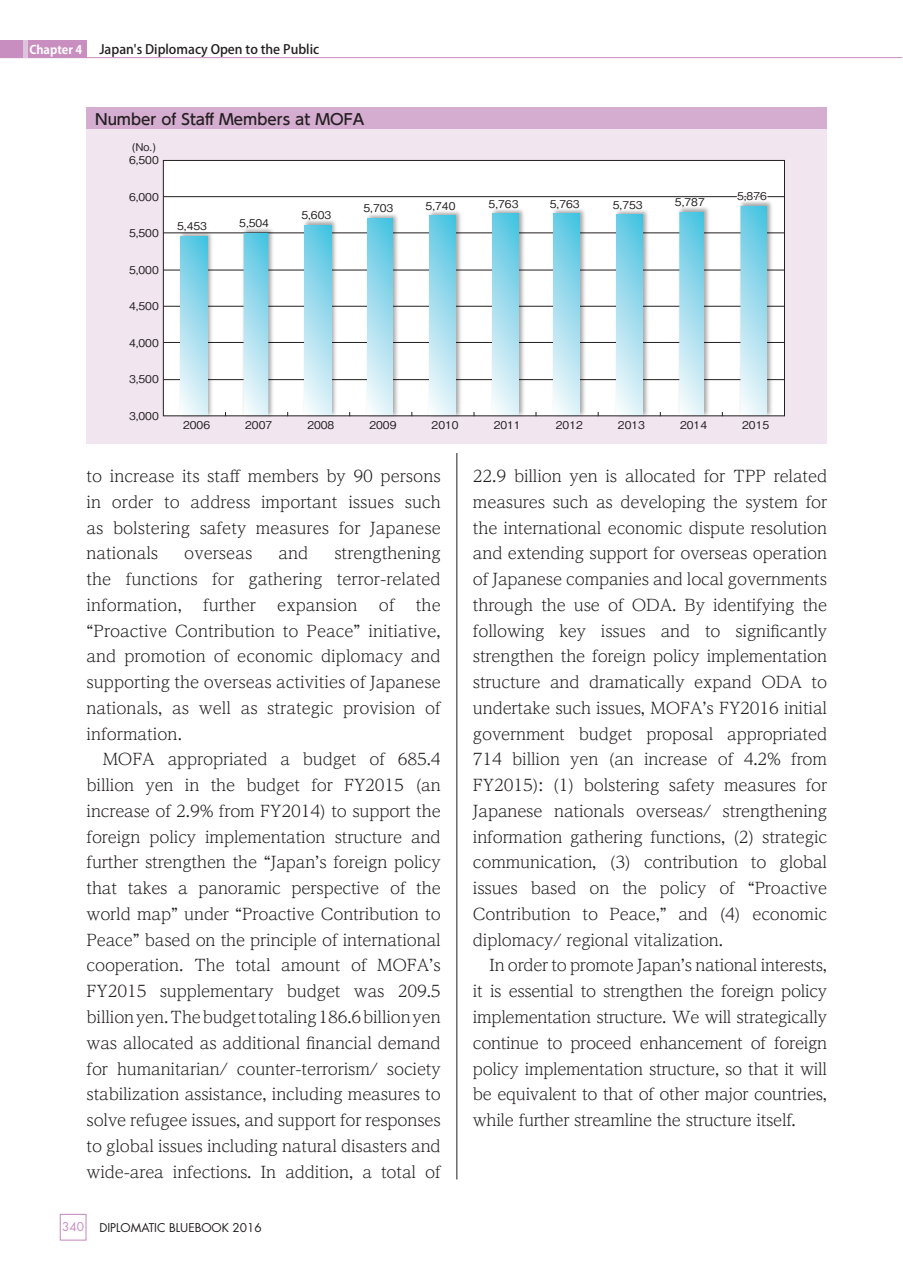
<style>
.page{position:relative;width:903px;height:1275px;background:#fff}
.page>*{position:absolute;margin:0;border:0;box-sizing:border-box;transform-origin:0 0}
.t1{font:300 16.1px/25.7px "UD Reimin Pro";color:#231f20;text-align:justify}
.t2{font:500 15.05px "UD Shin Go Pro";color:#231f20}
.t3{font:500 12.95px "Koz Go Pro";color:#231f20}
.t4{font:11.72px "Futura Std";color:#231f20}
.t5{font:700 11.72px "Koz Go Pro";color:#fff}
.t6{font:11.72px "Futura Std";color:#c78ebf}
.t7{font:500 10.67px "Gothic BBB Pro";color:#231f20}
</style>
<div class="page">
<hr style="left:456px;top:107px;width:1px;height:1072px;background:#231f20">
<div style="left:87px;top:107px;width:740px;height:22px;background:#d4add0"></div>
<div style="left:87px;top:129px;width:740px;height:315px;background:#f1e5f0"></div>
<div style="left:163px;top:160px;width:621px;height:256px;background:#fff"></div>
<hr style="left:163px;top:196px;width:621px;height:1px;background:#231f20">
<hr style="left:163px;top:233px;width:621px;height:1px;background:#231f20">
<hr style="left:163px;top:270px;width:621px;height:1px;background:#231f20">
<hr style="left:163px;top:306px;width:621px;height:1px;background:#231f20">
<hr style="left:163px;top:342px;width:621px;height:1px;background:#231f20">
<hr style="left:163px;top:379px;width:621px;height:1px;background:#231f20">
<img style="left:178px;top:232px;width:37px;height:185px">
<svg style="left:181px;top:237px;width:26px;height:177px;background:#a3deee"></svg>
<img style="left:241px;top:228px;width:35px;height:189px">
<svg style="left:244px;top:233px;width:24px;height:181px;background:#a3deee"></svg>
<img style="left:302px;top:220px;width:37px;height:197px">
<svg style="left:305px;top:225px;width:26px;height:189px;background:#a3deee"></svg>
<img style="left:365px;top:214px;width:35px;height:203px">
<svg style="left:368px;top:219px;width:24px;height:195px;background:#a3deee"></svg>
<img style="left:426px;top:211px;width:37px;height:206px">
<svg style="left:429px;top:216px;width:27px;height:198px;background:#a2deee"></svg>
<img style="left:489px;top:209px;width:37px;height:208px">
<svg style="left:492px;top:214px;width:27px;height:200px;background:#a2deee"></svg>
<img style="left:550px;top:209px;width:37px;height:208px">
<svg style="left:553px;top:214px;width:27px;height:200px;background:#a3deee"></svg>
<img style="left:613px;top:210px;width:37px;height:207px">
<svg style="left:616px;top:215px;width:27px;height:199px;background:#a3deee"></svg>
<img style="left:676px;top:207px;width:35px;height:210px">
<svg style="left:679px;top:212px;width:25px;height:202px;background:#a3deee"></svg>
<img style="left:737px;top:202px;width:37px;height:215px">
<div style="left:163px;top:160px;width:622px;height:256px;border:1px solid #231f20"></div>
<svg style="left:735px;top:196px;width:34px;height:220px"></svg>
<div style="left:60px;top:1214px;width:27px;height:27px;border:1px solid #c78ebf"></div>
<hr style="left:1px;top:57px;width:901px;height:1px;background:#c78ebf">
<div style="left:1px;top:41px;width:86px;height:17px;background:#c78ebf"></div>
<hr style="left:24px;top:41px;width:4px;height:17px;background:#dfc3dd">
<p class="t5" style="left:29px;top:42px;width:54px">Chapter 4</p>
<p class="t3" style="left:99px;top:41px;width:221px">Japan's Diplomacy Open to the Public</p>
<p class="t2" style="left:95px;top:107px;width:271px">Number of Staff Members at MOFA</p>
<p class="t7" style="left:132px;top:139px;width:25px">(No.)</p>
<p class="t7" style="left:129px;top:152px;width:31px">6,500</p>
<p class="t7" style="left:129px;top:188px;width:31px">6,000</p>
<p class="t7" style="left:129px;top:225px;width:31px">5,500</p>
<p class="t7" style="left:129px;top:261px;width:31px">5,000</p>
<p class="t7" style="left:129px;top:298px;width:31px">4,500</p>
<p class="t7" style="left:129px;top:334px;width:31px">4,000</p>
<p class="t7" style="left:129px;top:371px;width:31px">3,500</p>
<p class="t7" style="left:129px;top:407px;width:31px">3,000</p>
<p class="t7" style="left:177px;top:218px;width:31px">5,453</p>
<p class="t7" style="left:239px;top:214px;width:31px">5,504</p>
<p class="t7" style="left:301px;top:206px;width:31px">5,603</p>
<p class="t7" style="left:363px;top:200px;width:31px">5,703</p>
<p class="t7" style="left:426px;top:197px;width:31px">5,740</p>
<p class="t7" style="left:489px;top:195px;width:31px">5,763</p>
<p class="t7" style="left:550px;top:195px;width:31px">5,763</p>
<p class="t7" style="left:613px;top:196px;width:31px">5,753</p>
<p class="t7" style="left:675px;top:193px;width:31px">5,787</p>
<p class="t7" style="left:737px;top:187px;width:31px">5,876</p>
<p class="t7" style="left:183px;top:416px;width:29px">2006</p>
<p class="t7" style="left:245px;top:416px;width:29px">2007</p>
<p class="t7" style="left:307px;top:416px;width:29px">2008</p>
<p class="t7" style="left:369px;top:416px;width:29px">2009</p>
<p class="t7" style="left:432px;top:416px;width:29px">2010</p>
<p class="t7" style="left:494px;top:416px;width:29px">2011</p>
<p class="t7" style="left:556px;top:416px;width:29px">2012</p>
<p class="t7" style="left:618px;top:416px;width:29px">2013</p>
<p class="t7" style="left:680px;top:416px;width:29px">2014</p>
<p class="t7" style="left:742px;top:416px;width:29px">2015</p>
<p class="t1" style="left:87px;top:463px;width:356px">to increase its staff members by 90 persons in order to address important issues such as bolstering safety measures for Japanese nationals</p>
<p class="t1" style="left:87px;top:540px;width:356px;text-indent:248px">strengthening the functions for gathering terror-related information,</p>
<p class="t1" style="left:184px;top:540px;width:70px">overseas</p>
<p class="t1" style="left:278px;top:540px;width:31px">and</p>
<p class="t1" style="left:87px;top:591px;width:356px;text-indent:329px">the “Proactive Contribution to Peace” initiative, and promotion of economic diplomacy and supporting the overseas activities of Japanese nationals, as well as strategic provision of information.</p>
<p class="t1" style="left:87px;top:746px;width:356px;text-indent:16px">MOFA appropriated a budget of 685.4 billion yen in the budget for FY2015 (an increase of 2.9% from FY2014) to support the foreign policy implementation structure and further strengthen the “Japan’s foreign policy that takes a panoramic perspective of the world map” under “Proactive Contribution to Peace” based on the principle of international cooperation. The total amount of MOFA’s FY2015 supplementary budget was 209.5 billion yen. The budget totaling 186.6 billion yen was allocated as additional financial demand for humanitarian/ counter-terrorism/ society stabilization assistance, including measures to solve refugee issues, and support for responses to global issues including natural disasters and wide-area infections. In addition, a total of</p>
<p class="t1" style="left:203px;top:591px;width:54px">further</p>
<p class="t1" style="left:277px;top:591px;width:82px">expansion</p>
<p class="t1" style="left:379px;top:591px;width:17px">of</p>
<p class="t6" style="left:62px;top:1219px;width:23px">340</p>
<p class="t4" style="left:99px;top:1220px;width:164px">DIPLOMATIC BLUEBOOK 2016</p>
<p class="t1" style="left:473px;top:463px;width:356px">22.9 billion yen is allocated for TPP related measures such as developing the system for the international economic dispute resolution and extending support for overseas operation of Japanese companies and local governments through the use of ODA. By identifying the following key issues and to significantly strengthen the foreign policy implementation structure and dramatically expand ODA to undertake such issues, MOFA’s FY2016 initial government budget proposal appropriated 714 billion yen (an increase of 4.2% from FY2015): (1) bolstering safety measures for Japanese nationals overseas/ strengthening information gathering functions, (2) strategic communication, (3) contribution to global issues based on the policy of “Proactive Contribution to Peace,” and (4) economic diplomacy/ regional vitalization.</p>
<p class="t1" style="left:473px;top:952px;width:356px;text-indent:16px">In order to promote Japan’s national interests, it is essential to strengthen the foreign policy implementation structure. We will strategically continue to proceed enhancement of foreign policy implementation structure, so that it will be equivalent to that of other major countries, while further streamline the structure itself.</p>
</div>
